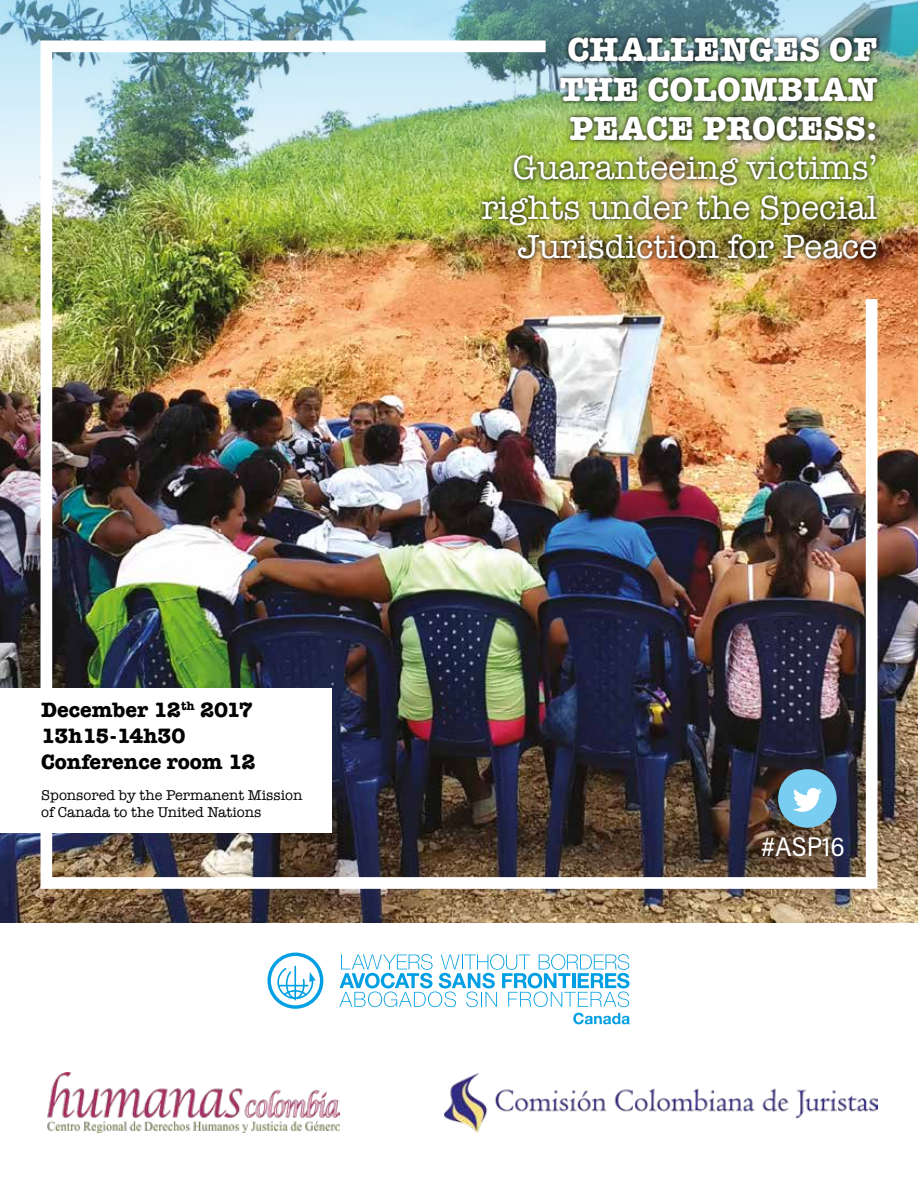
<style>
.page{position:relative;width:918px;height:1188px;background:#fff}
.page>*{position:absolute;margin:0;border:0;box-sizing:border-box;transform-origin:0 0}
.t1{font:34.5px/39.5px "American Typewriter";color:#fff;text-align:right}
.t2{font:700 34.5px/39.5px "American Typewriter";color:#fff;text-align:justify}
.t3{font:27.15px "Acumin Pro Semi Cond";letter-spacing:.005em;color:#fff}
.t4{font:700 21.45px/25.8px "American Typewriter";color:#000}
.t5{font:14.7px/17.5px "American Typewriter";color:#000}
</style>
<div class="page">
<img style="left:0;top:0;width:918px;height:922px">
<img style="left:35px;top:35px;width:848px;height:860px">
<img style="left:477px;top:33px;width:405px;height:231px">
<div style="left:0;top:688px;width:331px;height:144px;background:#fff"></div>
<img style="left:47px;top:1072px;width:292px;height:60px">
<img style="left:444px;top:1073px;width:433px;height:59px">
<svg style="left:267px;top:953px;width:56px;height:56px"></svg>
<svg style="left:339px;top:954px;width:291px;height:53px"></svg>
<svg style="left:573px;top:1013px;width:57px;height:11px"></svg>
<div style="left:778px;top:769px;width:59px;height:59px;background:#79cdf1;border-radius:50%"></div>
<svg style="left:793px;top:788px;width:29px;height:24px"></svg>
<p class="t4" style="left:41px;top:696px;width:216px">December 12<sup>th</sup> 2017<br>13h15-14h30<br>Conference room 12</p>
<p class="t5" style="left:41px;top:786px;width:263px">Sponsored by the Permanent Mission of Canada to the United Nations</p>
<p class="t2" style="left:560px;top:28px;width:319px">CHALLENGES OF THE COLOMBIAN PEACE PROCESS:</p>
<p class="t1" style="left:481px;top:147px;width:398px">Guaranteeing victims’ rights under the Special<br>Jurisdiction for Peace</p>
<p class="t3" style="left:762px;top:828px;width:85px">#ASP16</p>
</div>
